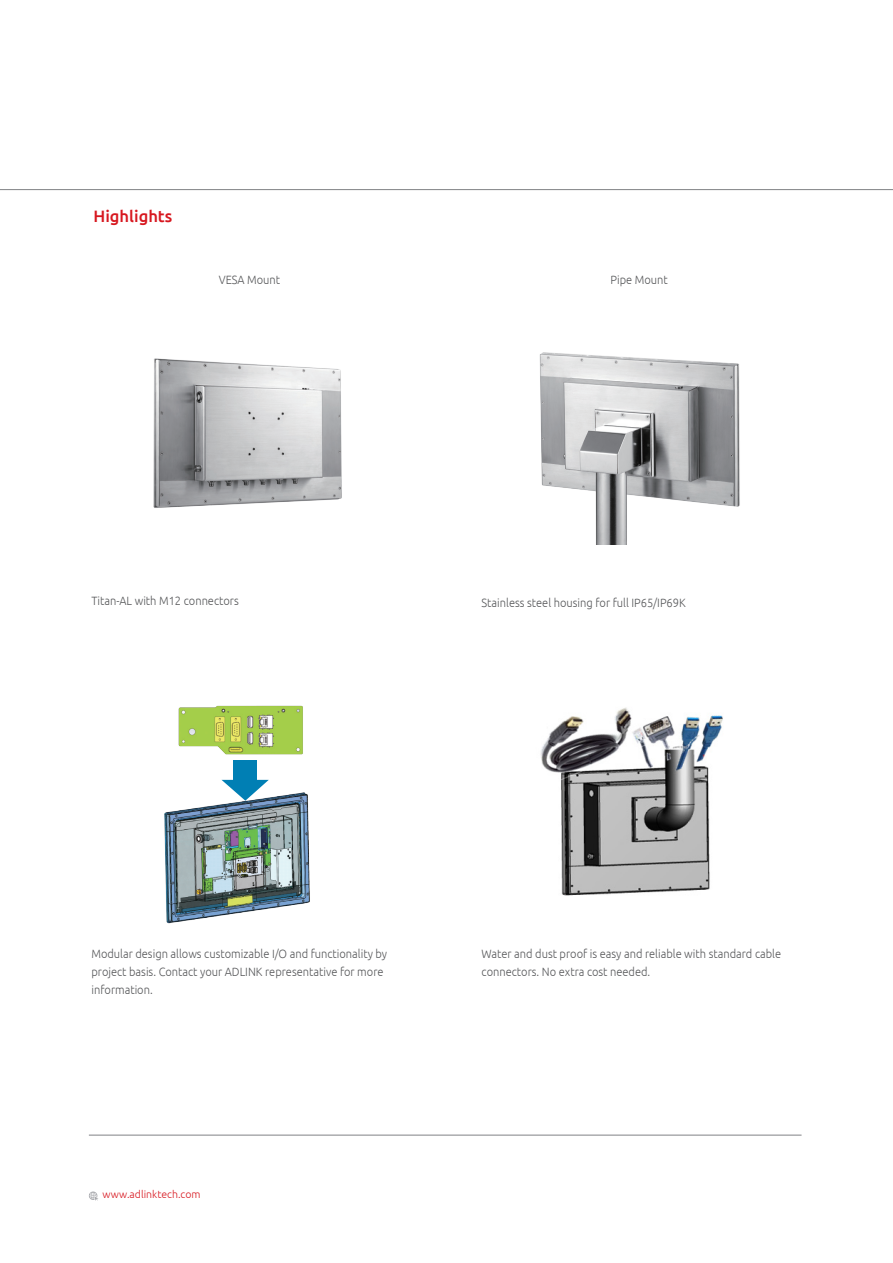
<style>
.page{position:relative;width:893px;height:1263px;background:#fff}
.page>*{position:absolute;margin:0;border:0;box-sizing:border-box;transform-origin:0 0}
.t1{font:500 16.5px "Ubuntu";color:#d7171f}
.t2{font:300 12px/18px "Ubuntu";color:#57585a;scale:.93 1}
.t3{font:300 10.5px "Ubuntu";color:#d7171f}
</style>
<div class="page">
<hr style="left:89px;top:1135px;width:712px;height:1px;background:#808285">
<svg style="left:89px;top:1191px;width:9px;height:10px"></svg>
<hr style="left:0;top:189px;width:893px;height:1px;background:#808285">
<img style="left:164px;top:792px;width:146px;height:132px">
<img style="left:178px;top:705px;width:125px;height:50px">
<svg style="left:222px;top:780px;width:47px;height:21px"></svg>
<div style="left:233px;top:760px;width:24px;height:23px;background:#007fb4"></div>
<img style="left:153px;top:358px;width:189px;height:150px">
<img style="left:539px;top:352px;width:201px;height:193px">
<img style="left:540px;top:707px;width:183px;height:189px">
<p class="t1" style="left:94px;top:206px;width:80px">Highlights</p>
<p class="t2" style="left:219px;top:270px;width:68px">VESA Mount</p>
<p class="t2" style="left:611px;top:270px;width:63px">Pipe Mount</p>
<p class="t2" style="left:91px;top:592px;width:160px">Titan-AL with M12 connectors</p>
<p class="t2" style="left:482px;top:594px;width:221px">Stainless steel housing for full IP65/IP69K</p>
<p class="t2" style="left:91px;top:944px;width:320px">Modular design allows customizable I/O and functionality by project basis. Contact your ADLINK representative for more information.</p>
<p class="t3" style="left:102px;top:1188px;width:100px">www.adlinktech.com</p>
<p class="t2" style="left:482px;top:944px;width:324px">Water and dust proof is easy and reliable with standard cable connectors. No extra cost needed.</p>
</div>
